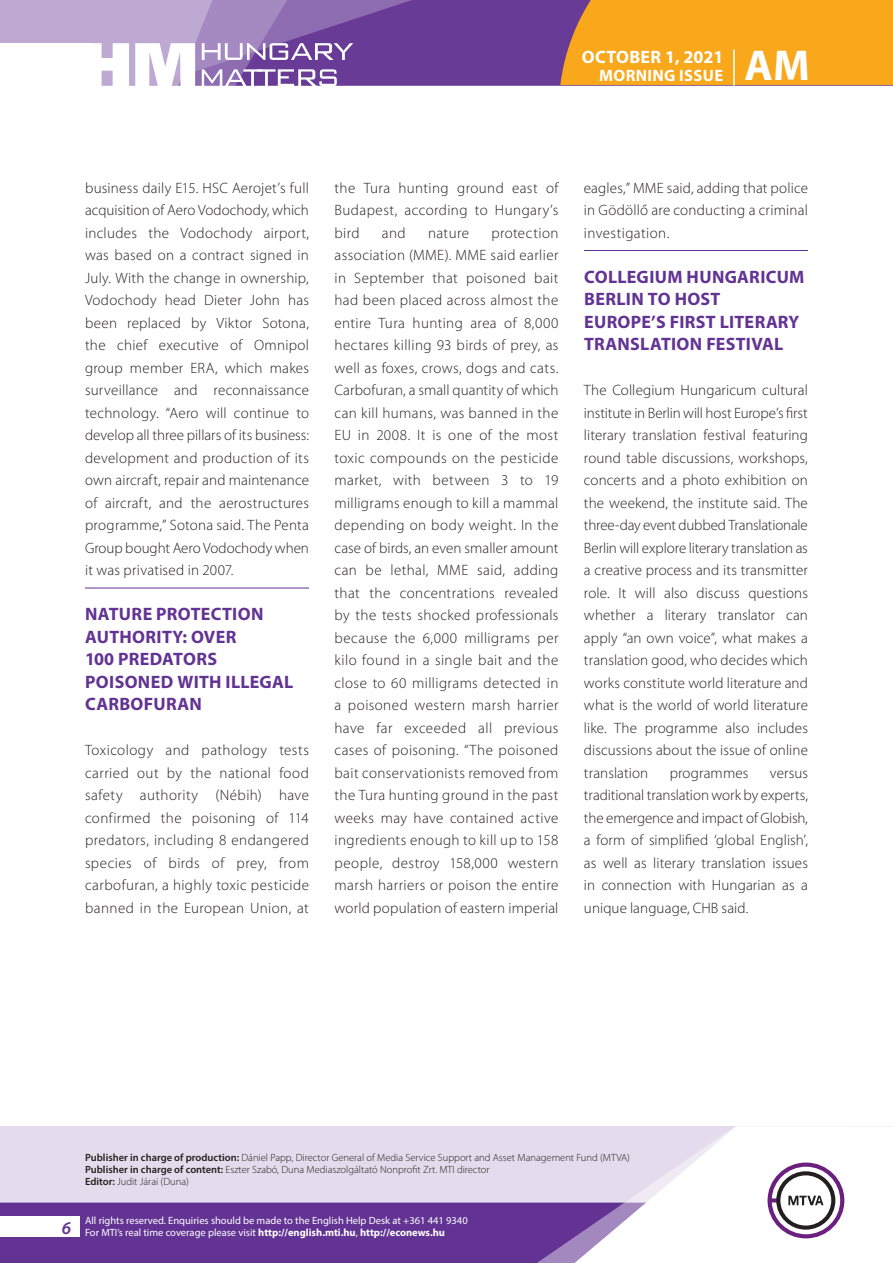
<style>
.page{position:relative;width:893px;height:1263px;background:#fff}
.page>*{position:absolute;margin:0;border:0;box-sizing:border-box;transform-origin:0 0}
.t1{font:700 43.35px "Myriad Pro";color:#fff}
._01_cimsor{font:700 18px/22.5px "Myriad Pro";letter-spacing:.015em;color:#623393}
.t2{font:700 18px "Myriad Pro";letter-spacing:.02em;color:#fff}
.t3{font:700 16.5px "Myriad Pro";letter-spacing:.02em;color:#fff}
._03_kenyer_szöveg-1{font:300 15px/22.5px "Myriad Pro";letter-spacing:.015em;color:#231f20;text-align:justify}
.t4{font:300 10.5px "Myriad Pro";color:#231f20}
.t5{font:10.5px/12px "Myriad Pro";color:#fff}
.s1{font-weight:600}
.s2{font-weight:700}
</style>
<div class="page">
<div style="left:0;top:1126px;width:893px;height:137px;background:#e4dcec"></div>
<div style="left:0;top:1202px;width:506px;height:61px;background:#623393"></div>
<svg style="left:506px;top:1202px;width:69px;height:61px;background:#6b3e99"></svg>
<svg style="left:575px;top:1126px;width:318px;height:137px"></svg>
<div style="left:0;top:1216px;width:79px;height:20px;background:#fff"></div>
<div style="left:0;top:0;width:893px;height:85px;background:#683b97"></div>
<div style="left:560px;top:0;width:333px;height:85px;background:#f9a71b"></div>
<hr style="left:733px;top:49px;width:2px;height:37px;background:#fff">
<svg style="left:0;top:0;width:479px;height:86px"></svg>
<hr style="left:85px;top:588px;width:224px;height:1px;background:#623393">
<hr style="left:584px;top:250px;width:224px;height:1px;background:#623393">
<p class="t2" style="left:582px;top:45px;width:143px">OCTOBER 1, 2021</p>
<p class="t3" style="left:599px;top:65px;width:125px">MORNING ISSUE</p>
<h1 class="t1" style="left:745px;top:37px;width:67px">AM</h1>
<p class="_03_kenyer_szöveg-1" style="left:85px;top:176px;width:225px">business daily E15. HSC Aerojet’s full acquisition of Aero Vodochody, which includes the Vodochody airport, was based on a contract signed in July. With the change in ownership, Vodochody head Dieter John has been replaced by Viktor Sotona, the chief executive of Omnipol group member ERA, which makes surveillance and reconnaissance technology. “Aero will continue to develop all three pillars of its business: development and production of its own aircraft, repair and maintenance of aircraft, and the aerostructures programme,” Sotona said. The Penta Group bought Aero Vodochody when it was privatised in 2007.</p>
<p class="_01_cimsor" style="left:85px;top:602px;width:210px">NATURE PROTECTION<br>AUTHORITY: OVER<br>100 PREDATORS<br>POISONED WITH ILLEGAL<br>CARBOFURAN</p>
<p class="_03_kenyer_szöveg-1" style="left:85px;top:739px;width:225px">Toxicology and pathology tests carried out by the national food safety authority (Nébih) have confirmed the poisoning of 114 predators, including 8 endangered species of birds of prey, from carbofuran, a highly toxic pesticide banned in the European Union, at</p>
<p class="_03_kenyer_szöveg-1" style="left:334px;top:176px;width:225px">the Tura hunting ground east of Budapest, according to Hungary’s bird</p>
<p class="_03_kenyer_szöveg-1" style="left:382px;top:221px;width:25px">and</p>
<p class="_03_kenyer_szöveg-1" style="left:428px;top:221px;width:42px">nature</p>
<p class="_03_kenyer_szöveg-1" style="left:334px;top:221px;width:225px;text-indent:157px">protection association (MME). MME said earlier in September that poisoned bait had been placed across almost the entire Tura hunting area of 8,000 hectares killing 93 birds of prey, as well as foxes, crows, dogs and cats.<br>Carbofuran, a small quantity of which can kill humans, was banned in the EU in 2008. It is one of the most toxic compounds on the pesticide market, with between 3 to 19 milligrams enough to kill a mammal depending on body weight. In the case of birds, an even smaller amount can be lethal, MME said, adding that the concentrations revealed by the tests shocked professionals because the 6,000 milligrams per kilo found in a single bait and the close to 60 milligrams detected in a poisoned western marsh harrier have far exceeded all previous cases of poisoning. “The poisoned bait conservationists removed from the Tura hunting ground in the past weeks may have contained active ingredients enough to kill up to 158 people, destroy 158,000 western marsh harriers or poison the entire world population of eastern imperial</p>
<p class="_03_kenyer_szöveg-1" style="left:584px;top:176px;width:225px">eagles,” MME said, adding that police in Gödöllő are conducting a criminal investigation.</p>
<p class="_01_cimsor" style="left:584px;top:265px;width:222px">COLLEGIUM HUNGARICUM<br>BERLIN TO HOST<br>EUROPE’S FIRST LITERARY<br>TRANSLATION FESTIVAL</p>
<p class="_03_kenyer_szöveg-1" style="left:584px;top:379px;width:225px">The Collegium Hungaricum cultural institute in Berlin will host Europe’s first literary translation festival featuring round table discussions, workshops, concerts and a photo exhibition on the weekend, the institute said. The three-day event dubbed Translationale Berlin will explore literary translation as a creative process and its transmitter role. It will also discuss questions whether a literary translator can apply “an own voice”, what makes a translation good, who decides which works constitute world literature and what is the world of world literature like. The programme also includes discussions about the issue of online translation</p>
<p class="_03_kenyer_szöveg-1" style="left:584px;top:761px;width:225px;text-indent:186px">versus traditional translation work by experts, the emergence and impact of Globish, a form of simplified ‘global English’, as well as literary translation issues in connection with Hungarian as a unique language, CHB said.</p>
<p class="_03_kenyer_szöveg-1" style="left:670px;top:761px;width:80px">programmes</p>
<p class="t4" style="left:85px;top:1151px;width:546px"><span class="s1">Publisher in charge of production:</span> Dániel Papp, Director General of Media Service Support and Asset Management Fund (MTVA)</p>
<p class="t4" style="left:85px;top:1163px;width:406px"><span class="s1">Publisher in charge of content:</span> Eszter Szabó, Duna Mediaszolgáltató Nonprofit Zrt. MTI director</p>
<p class="t4" style="left:85px;top:1175px;width:105px"><span class="s1">Editor:</span> Judit Járai (Duna)</p>
<p class="t5" style="left:62px;top:1214px;width:407px;text-indent:23px">All rights reserved. Enquiries should be made to the English Help Desk at +361 441 9340<br><sup>6</sup> For MTI’s real time coverage please visit <span class="s2">http://english.mti.hu</span>, <span class="s2">http://econews.hu</span></p>
</div>
